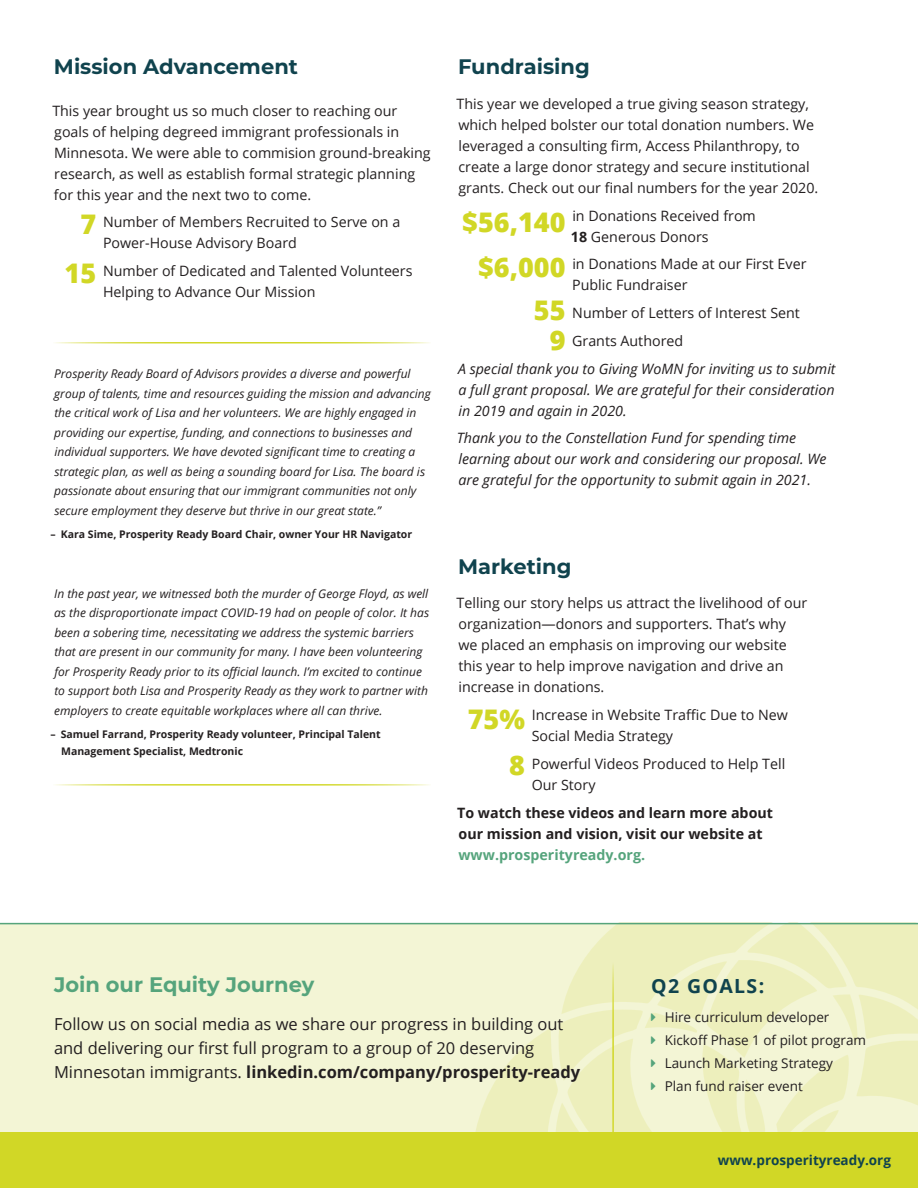
<style>
.page{position:relative;width:918px;height:1188px;background:#fff}
.page>*{position:absolute;margin:0;border:0;box-sizing:border-box;transform-origin:0 0}
.t1{font:800 27px/49.1px "Open Sans";color:#d1d726;text-align:right}
.t2{font:700 21px "Montserrat";color:#10434e}
.t3{font:700 21px "Montserrat";color:#55a47c}
.t4{font:700 19.5px "Open Sans";letter-spacing:.07em;color:#10434e}
.t5{font:16.5px/24px "Open Sans";color:#231f20}
.t6{font:14.25px/21px "Open Sans";color:#231f20}
.t7{font:italic 14.25px/21px "Open Sans";color:#231f20;text-align:justify}
.t8{font:700 14.25px/21px "Open Sans";color:#231f20}
.t9{font:700 14.25px "Open Sans";color:#55a47c}
.t10{font:13.5px/23px "Open Sans";color:#231f20}
.t11{font:700 13.5px "Open Sans";color:#10434e}
.t12{font:italic 12px/19.5px "Open Sans";color:#231f20}
.t13{font:700 10.5px/16.5px "Open Sans";color:#231f20}
.s1{font-weight:700}
</style>
<div class="page">
<div style="left:0;top:923px;width:918px;height:235px;background:#f3f5d5"></div>
<hr style="left:53px;top:342px;width:378px;height:2px;background:#d1d726">
<hr style="left:0;top:923px;width:918px;height:1px;background:#55a47c">
<hr style="left:53px;top:784px;width:378px;height:2px;background:#d1d726">
<div style="left:0;top:1133px;width:918px;height:55px;background:#d1d726"></div>
<svg style="left:473px;top:924px;width:445px;height:209px"></svg>
<h2 class="t2" style="left:54px;top:52px;width:246px">Mission Advancement</h2>
<p class="t6" style="left:52px;top:100px;width:380px">This year brought us so much closer to reaching our goals of helping degreed immigrant professionals in Minnesota. We were able to commision ground-breaking research, as well as establish formal strategic planning for this year and the next two to come.</p>
<p class="t6" style="left:103px;top:211px;width:299px">Number of Members Recruited to Serve on a<br>Power-House Advisory Board</p>
<p class="t6" style="left:103px;top:260px;width:311px">Number of Dedicated and Talented Volunteers<br>Helping to Advance Our Mission</p>
<h2 class="t2" style="left:458px;top:52px;width:133px">Fundraising</h2>
<p class="t6" style="left:457px;top:93px;width:363px">This year we developed a true giving season strategy, which helped bolster our total donation numbers. We leveraged a consulting firm, Access Philanthropy, to create a large donor strategy and secure institutional grants. Check out our final numbers for the year 2020.</p>
<p class="t6" style="left:571px;top:205px;width:186px">in Donations Received from<br><span class="s1">18</span> Generous Donors</p>
<p class="t6" style="left:572px;top:253px;width:236px">in Donations Made at our First Ever<br>Public Fundraiser</p>
<p class="t6" style="left:572px;top:299px;width:229px;line-height:27.8px">Number of Letters of Interest Sent<br>Grants Authored</p>
<p class="t7" style="left:458px;top:358px;width:379px">A special thank you to Giving WoMN for inviting us to submit a full grant proposal. We are grateful for their consideration in 2019 and again in 2020.</p>
<p class="t7" style="left:457px;top:427px;width:371px;text-align:left">Thank you to the Constellation Fund for spending time learning about our work and considering our proposal. We are grateful for the opportunity to submit again in 2021.</p>
<h1 class="t1" style="left:65px;top:198px;width:33px;text-align:center">7<br>15</h1>
<h1 class="t1" style="left:462px;top:196px;width:105px">$56,140</h1>
<h1 class="t1" style="left:478px;top:244px;width:89px;line-height:43px">$6,000<br>55</h1>
<h1 class="t1" style="left:550px;top:314px;width:17px">9</h1>
<p class="t12" style="left:54px;top:364px;width:378px">Prosperity Ready Board of Advisors provides a diverse and powerful group of talents, time and resources guiding the mission and advancing the critical work of Lisa and her volunteers. We are highly engaged in providing our expertise, funding, and connections to businesses and individual supporters. We have devoted significant time to creating a strategic plan, as well as being a sounding board for Lisa. The board is passionate about ensuring that our immigrant communities not only secure employment they deserve but thrive in our great state.”</p>
<p class="t13" style="left:51px;top:526px;width:363px">– Kara Sime, Prosperity Ready Board Chair, owner Your HR Navigator</p>
<p class="t12" style="left:54px;top:583px;width:377px">In the past year, we witnessed both the murder of George Floyd, as well as the disproportionate impact COVID-19 had on people of color. It has been a sobering time, necessitating we address the systemic barriers that are present in our community for many. I have been volunteering for Prosperity Ready prior to its official launch. I’m excited to continue to support both Lisa and Prosperity Ready as they work to partner with employers to create equitable workplaces where all can thrive.</p>
<p class="t13" style="left:61px;top:726px;width:321px;text-indent:-11px">– Samuel Farrand, Prosperity Ready volunteer, Principal Talent<br>Management Specialist, Medtronic</p>
<h2 class="t2" style="left:458px;top:551px;width:115px">Marketing</h2>
<p class="t6" style="left:457px;top:592px;width:352px">Telling our story helps us attract the livelihood of our organization—donors and supporters. That’s why<br>we placed an emphasis on improving our website this year to help improve navigation and drive an increase in donations.</p>
<p class="t6" style="left:532px;top:704px;width:258px">Increase in Website Traffic Due to New<br>Social Media Strategy</p>
<p class="t6" style="left:532px;top:753px;width:255px">Powerful Videos Produced to Help Tell<br>Our Story</p>
<p class="t8" style="left:457px;top:802px;width:317px">To watch these videos and learn more about our mission and vision, visit our website at</p>
<p class="t9" style="left:458px;top:844px;width:188px">www.prosperityready.org.</p>
<h1 class="t1" style="left:468px;top:695px;width:59px;line-height:45.9px">75%<br>8</h1>
<h2 class="t3" style="left:54px;top:970px;width:262px">Join our Equity Journey</h2>
<p class="t5" style="left:54px;top:1011px;width:528px">Follow us on social media as we share our progress in building out and delivering our first full program to a group of 20 deserving<br>Minnesotan immigrants. <span class="s1">linkedin.com/company/prosperity-ready</span></p>
<h3 class="t4" style="left:651px;top:972px;width:115px">Q2 GOALS:</h3>
<p class="t10" style="left:665px;top:1006px;width:203px">Hire curriculum developer<br>Kickoff Phase 1 of pilot program<br>Launch Marketing Strategy<br>Plan fund raiser event</p>
<p class="t11" style="left:718px;top:1151px;width:175px">www.prosperityready.org</p>
</div>
